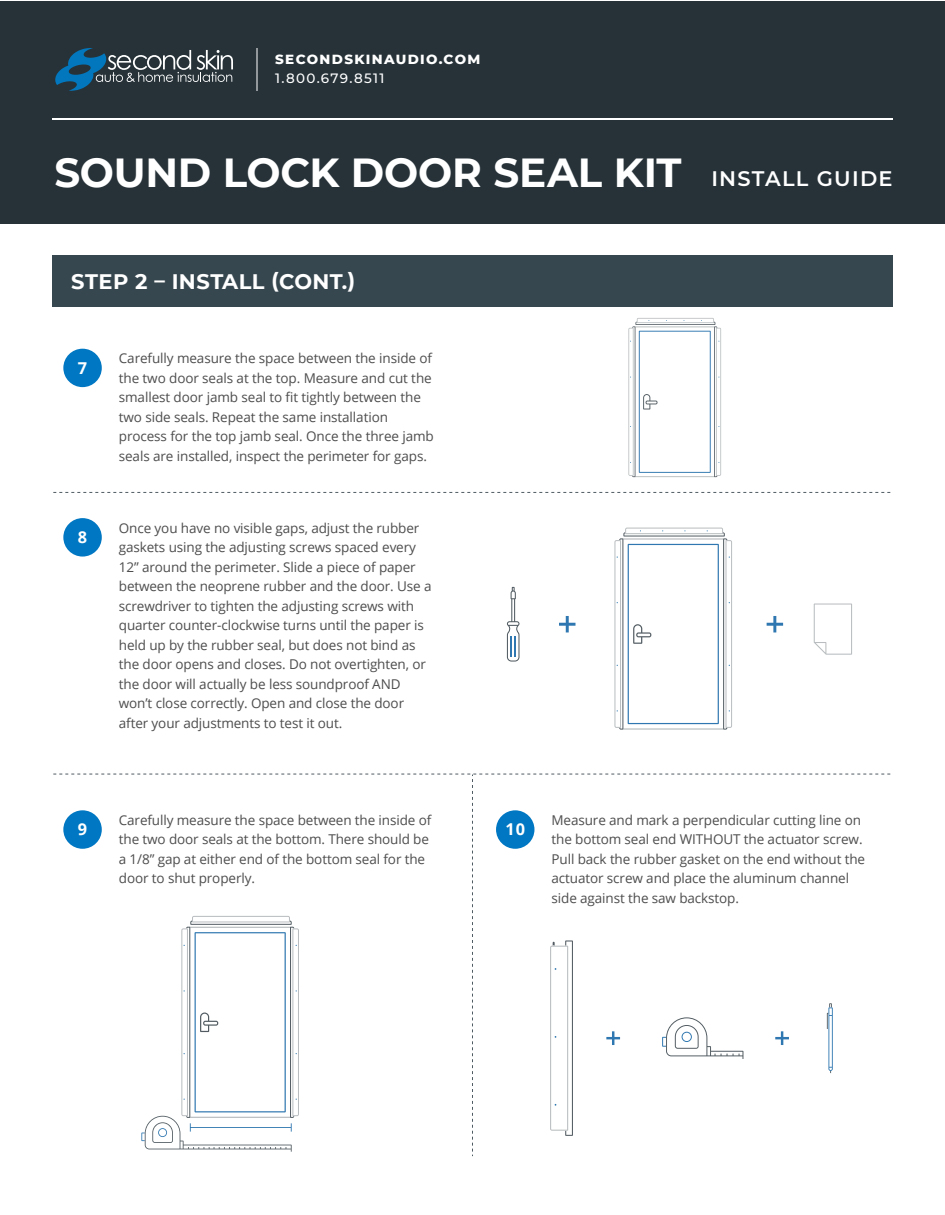
<style>
.page{position:relative;width:945px;height:1215px;background:#fff}
.page>*{position:absolute;margin:0;border:0;box-sizing:border-box;transform-origin:0 0}
.t1{font:700 40.5px "Montserrat";letter-spacing:-.005em;color:#fff}
.t2{font:700 21px "Montserrat";letter-spacing:.015em;color:#fff}
.t3{font:600 21px "Montserrat";letter-spacing:.06em;color:#fff}
.t4{font:700 16.35px "Open Sans";color:#fff}
.t5{font:13.5px/19.5px "Open Sans";letter-spacing:-.01em;color:#4d4d4d}
.t6{font:800 13.5px "Montserrat";letter-spacing:.1em;color:#fff}
.t7{font:500 13.5px "Montserrat";letter-spacing:.1em;color:#fff}
</style>
<div class="page">
<div style="left:0;top:2px;width:945px;height:222px;background:#263238"></div>
<hr style="left:52px;top:118px;width:841px;height:1px;background:#fff">
<div style="left:52px;top:255px;width:841px;height:51px;background:#37474f"></div>
<div style="left:63px;top:349px;width:39px;height:38px;background:#0077c2;border-radius:50%"></div>
<div style="left:63px;top:518px;width:39px;height:39px;background:#0077c2;border-radius:50%"></div>
<hr style="left:256px;top:48px;width:1px;height:42px;background:#fff">
<svg style="left:55px;top:48px;width:178px;height:43px"></svg>
<svg style="left:53px;top:492px;width:838px;height:1px"></svg>
<svg style="left:559px;top:616px;width:17px;height:16px"></svg>
<svg style="left:767px;top:616px;width:16px;height:16px"></svg>
<svg style="left:614px;top:528px;width:118px;height:202px"></svg>
<svg style="left:628px;top:318px;width:93px;height:159px"></svg>
<svg style="left:507px;top:587px;width:13px;height:75px"></svg>
<svg style="left:814px;top:604px;width:38px;height:51px"></svg>
<svg style="left:53px;top:774px;width:838px;height:382px"></svg>
<p class="t6" style="left:275px;top:50px;width:207px">SECONDSKINAUDIO.COM</p>
<p class="t7" style="left:275px;top:69px;width:111px">1.800.679.8511</p>
<h1 class="t1" style="left:54px;top:143px;width:629px">SOUND LOCK DOOR SEAL KIT</h1>
<h2 class="t3" style="left:711px;top:164px;width:183px">INSTALL GUIDE</h2>
<h2 class="t2" style="left:71px;top:266px;width:286px">STEP 2 – INSTALL (CONT.)</h2>
<p class="t4" style="left:78px;top:356px;width:11px">7</p>
<p class="t5" style="left:119px;top:348px;width:317px">Carefully measure the space between the inside of the two door seals at the top. Measure and cut the smallest door jamb seal to fit tightly between the two side seals. Repeat the same installation process for the top jamb seal. Once the three jamb seals are installed, inspect the perimeter for gaps.</p>
<p class="t4" style="left:78px;top:526px;width:11px">8</p>
<p class="t5" style="left:119px;top:518px;width:314px">Once you have no visible gaps, adjust the rubber gaskets using the adjusting screws spaced every 12” around the perimeter. Slide a piece of paper between the neoprene rubber and the door. Use a screwdriver to tighten the adjusting screws with quarter counter-clockwise turns until the paper is held up by the rubber seal, but does not bind as the door opens and closes. Do not overtighten, or the door will actually be less soundproof AND won’t close correctly. Open and close the door after your adjustments to test it out.</p>
<p class="t4" style="left:78px;top:818px;width:11px">9</p>
<p class="t5" style="left:119px;top:810px;width:314px">Carefully measure the space between the inside of the two door seals at the bottom. There should be a 1/8” gap at either end of the bottom seal for the door to shut properly.</p>
<p class="t4" style="left:506px;top:818px;width:21px">10</p>
<p class="t5" style="left:552px;top:810px;width:315px">Measure and mark a perpendicular cutting line on the bottom seal end WITHOUT the actuator screw.<br>Pull back the rubber gasket on the end without the actuator screw and place the aluminum channel side against the saw backstop.</p>
</div>
